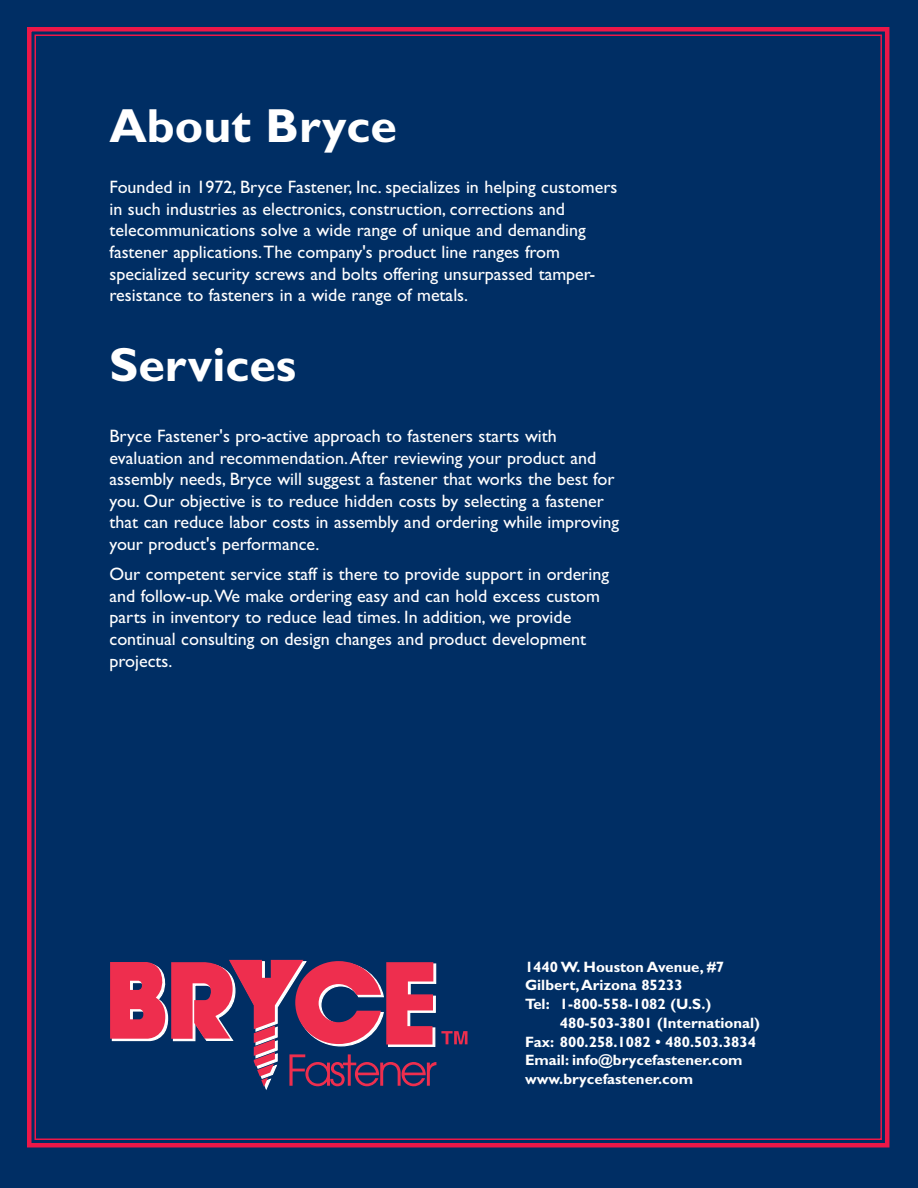
<style>
.page{position:relative;width:918px;height:1188px;background:#002e64}
.page>*{position:absolute;margin:0;border:0;box-sizing:border-box;transform-origin:0 0}
.t1{font:700 48px "Gill Sans";color:#fff}
.t2{font:18px/21.6px "Gill Sans";color:#fff}
.t3{font:700 15px "Gill Sans";color:#fff}
</style>
<div class="page">
<div style="left:27px;top:27px;width:862px;height:1121px;border:4px solid #ed1748"></div>
<svg style="left:110px;top:960px;width:357px;height:130px"></svg>
<h1 class="t1" style="left:110px;top:108px;width:289px">About Bryce</h1>
<p class="t2" style="left:110px;top:176px;width:509px">Founded in 1972, Bryce Fastener, Inc. specializes in helping customers in such industries as electronics, construction, corrections and telecommunications solve a wide range of unique and demanding fastener applications.The company's product line ranges from specialized security screws and bolts offering unsurpassed tamper&shy;resistance to fasteners in a wide range of metals.</p>
<h1 class="t1" style="left:110px;top:346px;width:188px">Services</h1>
<p class="t2" style="left:110px;top:425px;width:511px">Bryce Fastener's pro-active approach to fasteners starts with evaluation and recommendation.After reviewing your product and assembly needs, Bryce will suggest a fastener that works the best for you. Our objective is to reduce hidden costs by selecting a fastener that can reduce labor costs in assembly and ordering while improving your product's performance.</p>
<p class="t2" style="left:110px;top:563px;width:501px">Our competent service staff is there to provide support in ordering and follow-up.We make ordering easy and can hold excess custom parts in inventory to reduce lead times. In addition, we provide continual consulting on design changes and product development projects.</p>
<p class="t3" style="left:525px;top:961px;width:201px">1440 W. Houston Avenue, #7</p>
<p class="t3" style="left:525px;top:980px;width:159px">Gilbert,Arizona 85233</p>
<p class="t3" style="left:525px;top:998px;width:188px">Tel: 1-800-558-1082 (U.S.)</p>
<p class="t3" style="left:560px;top:1017px;width:202px">480-503-3801 (International)</p>
<p class="t3" style="left:525px;top:1036px;width:233px">Fax: 800.258.1082 • 480.503.3834</p>
<p class="t3" style="left:525px;top:1055px;width:219px">Email: info@brycefastener.com</p>
<p class="t3" style="left:525px;top:1073px;width:170px">www.brycefastener.com</p>
</div>
